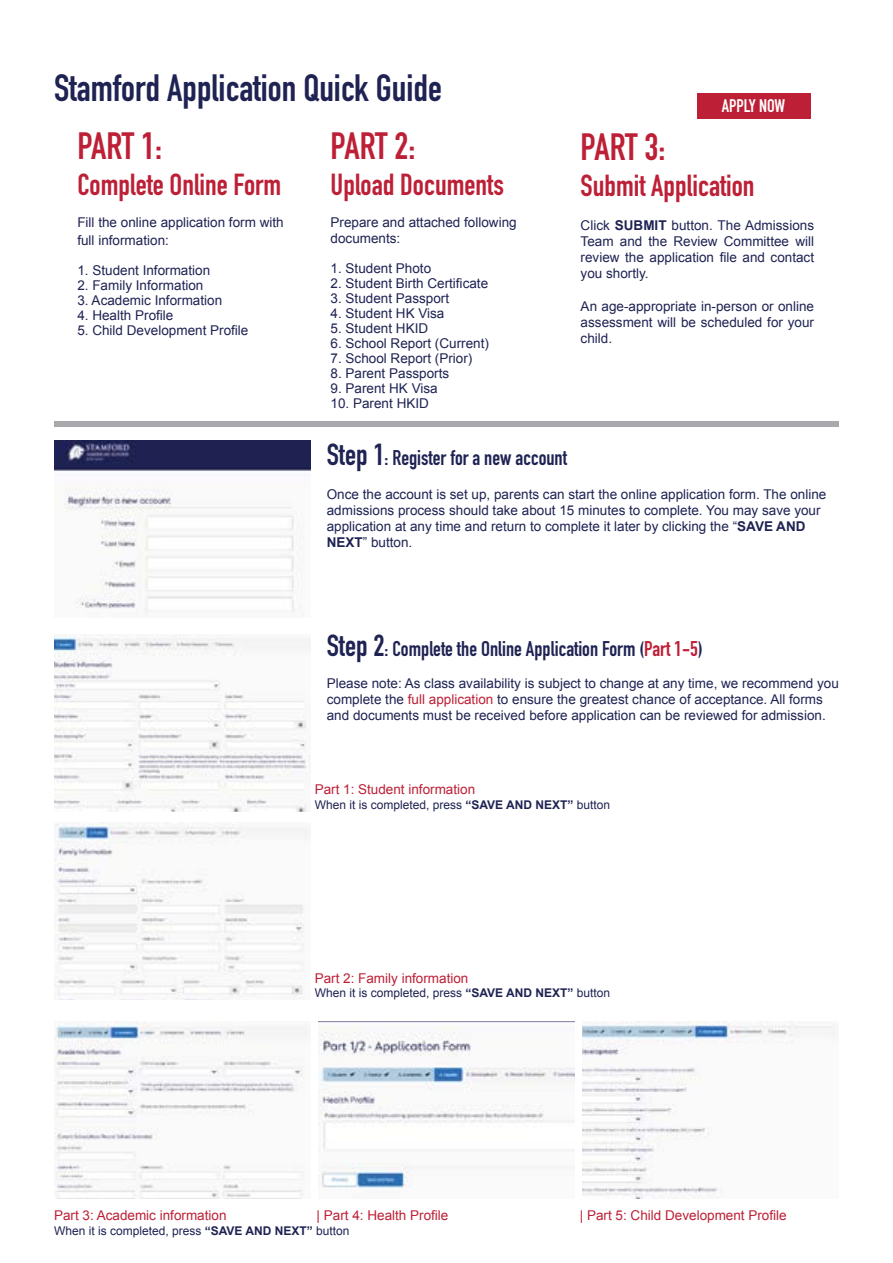
<style>
.page{position:relative;width:893px;height:1263px;background:#fff}
.page>*{position:absolute;margin:0;border:0;box-sizing:border-box;transform-origin:0 0}
.t1{font:700 37.5px "DIN Condensed";color:#1f2353}
.t2{font:700 37.5px "DIN Condensed";letter-spacing:-.02em;color:#bd2036}
.t3{font:700 30px "DIN Condensed";color:#bd2036}
.t4{font:700 21px "DIN Condensed";color:#1f2353}
.t5{font:700 18px "DIN Condensed";color:#fff}
.t6{font:13.5px/16.2px "Arial";color:#1f2353}
.t7{font:13.5px "Arial";color:#bd2036}
.t8{font:12px "Arial";color:#1f2353}
.s1{font-size:30px}
.s2{font-weight:700}
.s3{color:#bd2036}
</style>
<div class="page">
<div style="left:54px;top:421px;width:785px;height:5px;background:#a7a9ac"></div>
<img style="left:54px;top:440px;width:256px;height:174px">
<img style="left:54px;top:634px;width:256px;height:177px">
<img style="left:54px;top:823px;width:254px;height:177px">
<img style="left:54px;top:1022px;width:254px;height:177px">
<img style="left:318px;top:1022px;width:257px;height:167px">
<img style="left:583px;top:1022px;width:253px;height:177px">
<div style="left:697px;top:93px;width:114px;height:25px;background:#bd2036"></div>
<h1 class="t1" style="left:54px;top:63px;width:389px">Stamford Application Quick Guide</h1>
<h1 class="t2" style="left:331px;top:120px;width:86px">PART 2:</h1>
<h2 class="t3" style="left:331px;top:164px;width:175px">Upload Documents</h2>
<p class="t6" style="left:331px;top:214px;width:188px">Prepare and attached following documents:</p>
<p class="t6" style="left:331px;top:260px;width:102px">1. Student Photo</p>
<p class="t6" style="left:331px;top:275px;width:159px">2. Student Birth Certificate</p>
<p class="t6" style="left:331px;top:290px;width:120px">3. Student Passport</p>
<p class="t6" style="left:331px;top:305px;width:115px">4. Student HK Visa</p>
<p class="t6" style="left:331px;top:320px;width:99px">5. Student HKID</p>
<p class="t6" style="left:331px;top:335px;width:160px">6. School Report (Current)</p>
<p class="t6" style="left:331px;top:350px;width:143px">7. School Report (Prior)</p>
<p class="t6" style="left:331px;top:365px;width:120px">8. Parent Passports</p>
<p class="t6" style="left:331px;top:380px;width:109px">9. Parent HK Visa</p>
<p class="t6" style="left:331px;top:395px;width:100px">10. Parent HKID</p>
<h3 class="t4" style="left:327px;top:443px;width:242px"><span class="s1">Step 1</span>: Register for a new account</h3>
<p class="t6" style="left:327px;top:486px;width:501px">Once the account is set up, parents can start the online application form. The online admissions process should take about 15 minutes to complete. You may save your application at any time and return to complete it later by clicking the “<span class="s2">SAVE AND NEXT</span>” button.</p>
<h3 class="t5" style="left:722px;top:94px;width:65px">APPLY NOW</h3>
<h1 class="t2" style="left:77px;top:120px;width:86px">PART 1:</h1>
<h2 class="t3" style="left:77px;top:164px;width:205px">Complete Online Form</h2>
<p class="t6" style="left:77px;top:213px;width:208px;line-height:18px">Fill the online application form with full information:</p>
<p class="t6" style="left:77px;top:262px;width:134px">1. Student Information</p>
<p class="t6" style="left:77px;top:277px;width:128px">2. Family Information</p>
<p class="t6" style="left:77px;top:292px;width:146px">3. Academic Information</p>
<p class="t6" style="left:77px;top:307px;width:98px">4. Health Profile</p>
<p class="t6" style="left:77px;top:322px;width:173px">5. Child Development Profile</p>
<h1 class="t2" style="left:581px;top:121px;width:86px">PART 3:</h1>
<h2 class="t3" style="left:581px;top:165px;width:175px">Submit Application</h2>
<p class="t6" style="left:581px;top:217px;width:235px;text-align:justify">Click <span class="s2">SUBMIT</span> button. The Admissions Team and the Review Committee will review the application file and contact you shortly.</p>
<p class="t6" style="left:581px;top:298px;width:235px;text-align:justify">An age-appropriate in-person or online assessment will be scheduled for your child.</p>
<h3 class="t4" style="left:327px;top:634px;width:377px"><span class="s1">Step 2</span>: Complete the Online Application Form (<span class="s3">Part 1-5</span>)</h3>
<p class="t6" style="left:327px;top:675px;width:514px">Please note: As class availability is subject to change at any time, we recommend you complete the <span class="s3">full application</span> to ensure the greatest chance of acceptance. All forms and documents must be received before application can be reviewed for admission.</p>
<p class="t7" style="left:315px;top:780px;width:162px">Part 1: Student information</p>
<p class="t8" style="left:315px;top:796px;width:297px">When it is completed, press <span class="s2">“SAVE AND NEXT”</span> button</p>
<p class="t7" style="left:315px;top:969px;width:155px">Part 2: Family information</p>
<p class="t8" style="left:315px;top:985px;width:297px">When it is completed, press <span class="s2">“SAVE AND NEXT”</span> button</p>
<p class="t7" style="left:54px;top:1207px;width:174px">Part 3: Academic information</p>
<p class="t7" style="left:317px;top:1207px;width:133px">| Part 4: Health Profile</p>
<p class="t7" style="left:580px;top:1207px;width:208px">| Part 5: Child Development Profile</p>
<p class="t8" style="left:54px;top:1223px;width:297px">When it is completed, press <span class="s2">“SAVE AND NEXT”</span> button</p>
</div>
